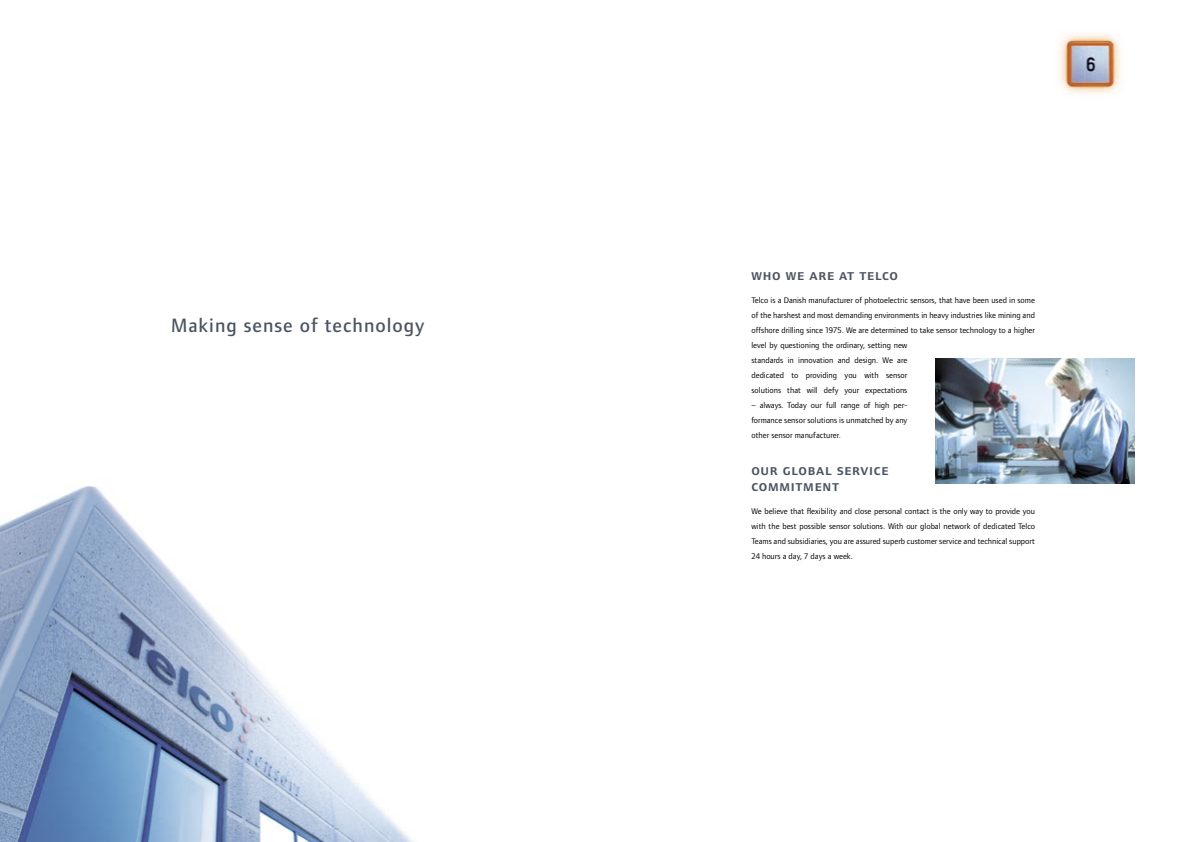
<style>
.page{position:relative;width:1191px;height:842px;background:#fff}
.page>*{position:absolute;margin:0;border:0;box-sizing:border-box;transform-origin:0 0}
.t1{font:500 20px "Foundry Form Sans";letter-spacing:.05em;color:#4c5462}
.t2{font:15px/16.5px "Foundry Form Sans Demi SC";letter-spacing:.05em;color:#4c5462}
.t3{font:8.5px/15px "Foundry Form Sans";color:#000;text-align:justify}
</style>
<div class="page">
<img style="left:0;top:486px;width:414px;height:356px">
<img style="left:1059px;top:33px;width:61px;height:61px">
<img style="left:935px;top:359px;width:199px;height:124px">
<p class="t1" style="left:171px;top:314px;width:255px">Making sense of technology</p>
<p class="t2" style="left:751px;top:267px;width:148px">who we are at telco</p>
<p class="t3" style="left:751px;top:292px;width:285px;text-align:left">Telco is a Danish manufacturer of photoelectric sensors, that have been used in some of the harshest and most demanding environments in heavy industries like mining and offshore drilling since 1975. We are determined to take sensor technology to a higher level by questioning the ordinary, setting new<br>standards in innovation and design. We are<br>dedicated to providing you with sensor<br>solutions that will defy your expectations</p>
<p class="t3" style="left:751px;top:397px;width:157px">– always. Today our full range of high per&shy;formance sensor solutions is unmatched by any other sensor manufacturer.</p>
<p class="t2" style="left:751px;top:462px;width:138px">our global service commitment</p>
<p class="t3" style="left:751px;top:504px;width:285px">We believe that flexibility and close personal contact is the only way to provide you with the best possible sensor solutions. With our global network of dedicated Telco Teams and subsidiaries, you are assured superb customer service and technical support 24 hours a day, 7 days a week.</p>
</div>
